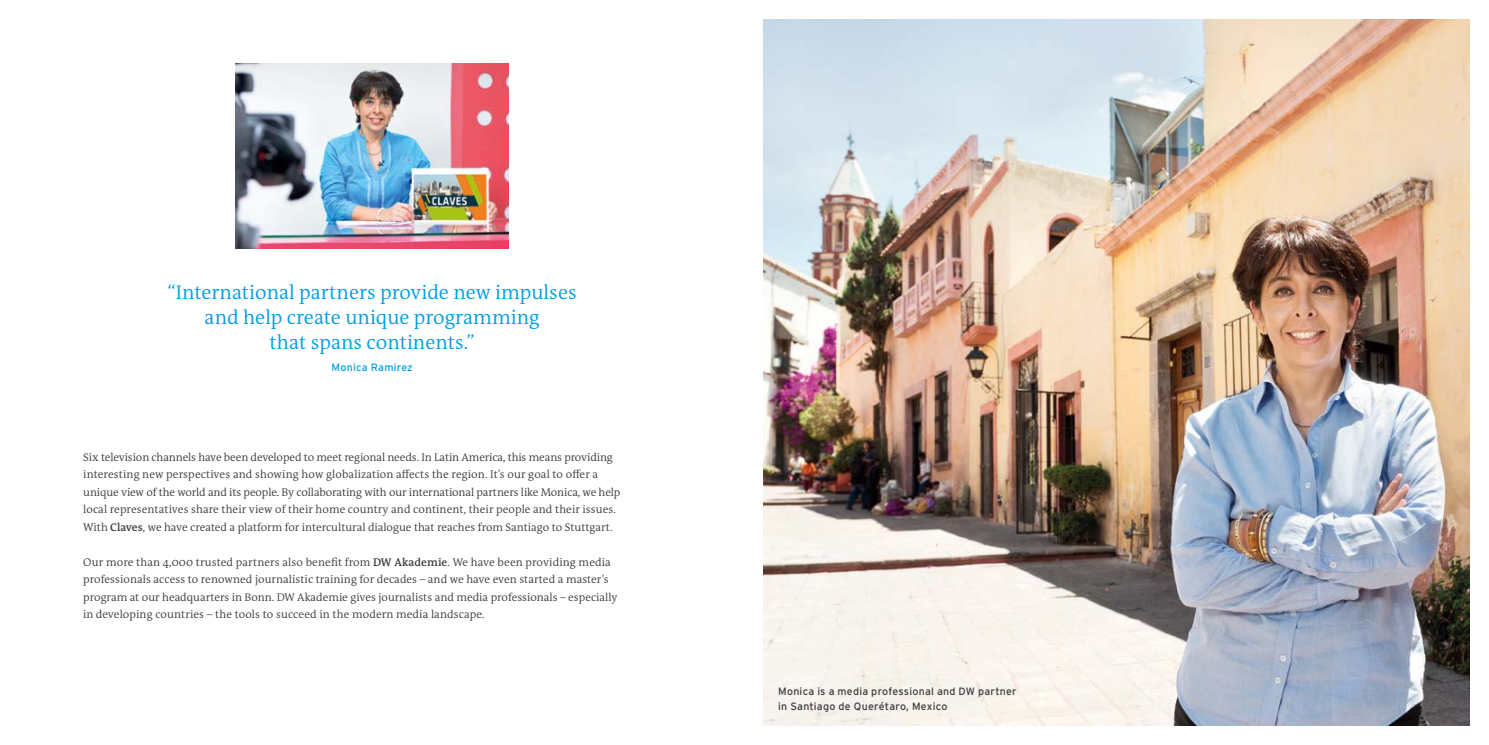
<style>
.page{position:relative;width:1489px;height:745px;background:#fff}
.page>*{position:absolute;margin:0;border:0;box-sizing:border-box;transform-origin:0 0}
.t1{font:300 20px/25px "DW The Antiqua B W4";color:#009ee3;text-align:center}
.t2{font:300 11.25px/17.5px "DW The Antiqua B W4";color:#3b3b3a}
.t3{font:10.62px/14.4px "Interstate DW";letter-spacing:.02em;color:#3b3b3a}
.t4{font:10.62px "Interstate DW";letter-spacing:.02em;color:#009ee3}
.s1{font-family:"DW The Antiqua B W6";font-weight:600}
</style>
<div class="page">
<img style="left:236px;top:64px;width:272px;height:184px">
<img style="left:764px;top:19px;width:705px;height:706px">
<h1 class="t1" style="left:168px;top:279px;width:410px">“International partners provide new impulses and help create unique programming<br>that spans continents.”</h1>
<p class="t4" style="left:331px;top:360px;width:83px">Monica Ramirez</p>
<p class="t2" style="left:83px;top:448px;width:538px">Six television channels have been developed to meet regional needs. In Latin America, this means providing interesting new perspectives and showing how globalization affects the region. It’s our goal to offer a unique view of the world and its people. By collaborating with our international partners like Monica, we help local representatives share their view of their home country and continent, their people and their issues.<br>With <span class="s1">Claves</span>, we have created a platform for intercultural dialogue that reaches from Santiago to Stuttgart.</p>
<p class="t2" style="left:83px;top:553px;width:535px">Our more than 4,000 trusted partners also benefit from <span class="s1">DW Akademie</span>. We have been providing media professionals access to renowned journalistic training for decades – and we have even started a master’s program at our headquarters in Bonn. DW Akademie gives journalists and media professionals – especially in developing countries – the tools to succeed in the modern media landscape.</p>
<p class="t3" style="left:778px;top:683px;width:240px">Monica is a media professional and DW partner in Santiago de Querétaro, Mexico</p>
</div>
